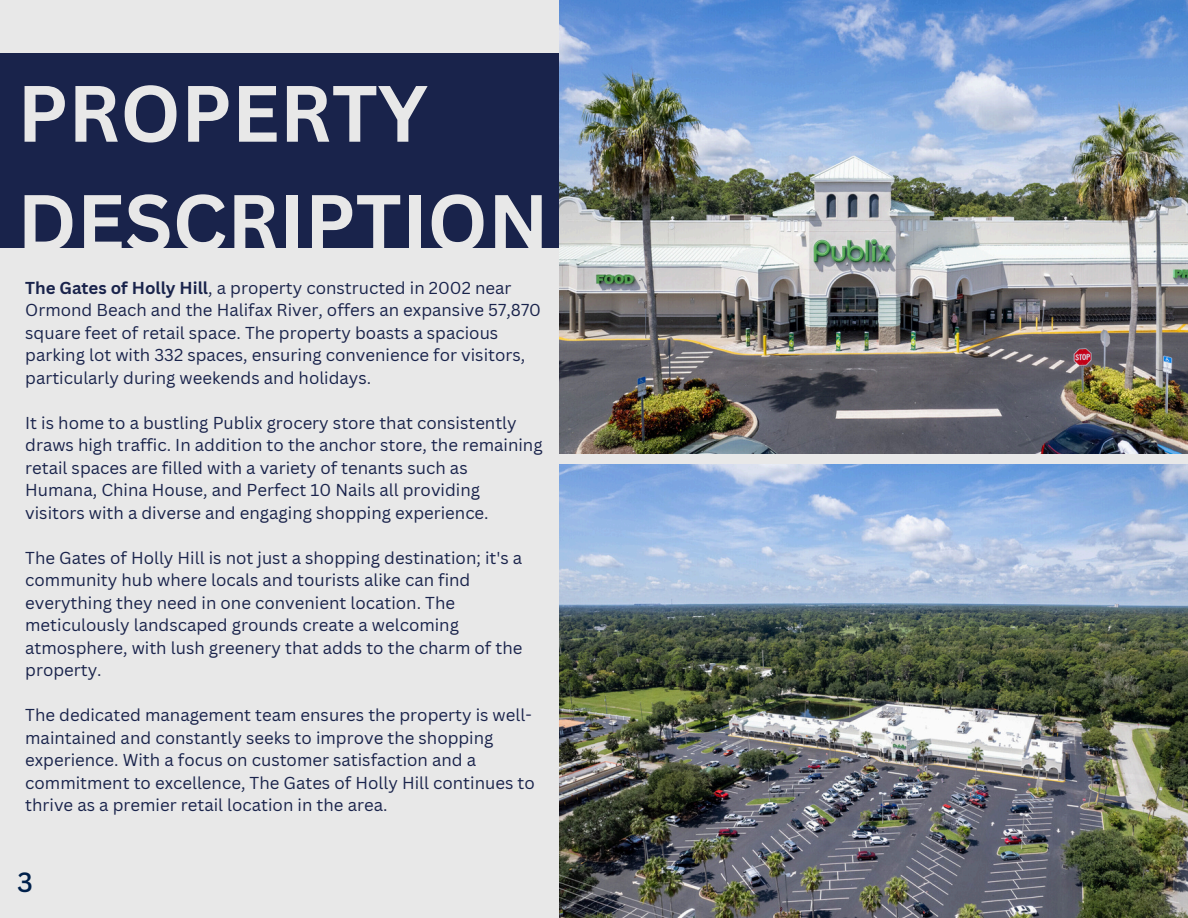
<style>
.page{position:relative;width:1188px;height:918px;background:#e8e8e8}
.page>*{position:absolute;margin:0;border:0;box-sizing:border-box;transform-origin:0 0}
.t1{font:700 78px/109.2px "Canva Sans";color:#e8e8e8}
.t2{font:500 27px "Canva Sans";color:#00204b}
.t3{font:16.8px/22.5px "Canva Sans";color:#19234b}
.s1{font-weight:700}
</style>
<div class="page">
<div style="left:0;top:53px;width:568px;height:194px;background:#19234b"></div>
<img style="left:560px;top:0;width:628px;height:453px">
<img style="left:560px;top:465px;width:628px;height:453px">
<h1 class="t1" style="left:17px;top:57px;width:533px">PROPERTY<br>DESCRIPTION</h1>
<p class="t3" style="left:25px;top:276px;width:517px"><span class="s1">The Gates of Holly Hill</span>, a property constructed in 2002 near Ormond Beach and the Halifax River, offers an expansive 57,870 square feet of retail space. The property boasts a spacious parking lot with 332 spaces, ensuring convenience for visitors, particularly during weekends and holidays.</p>
<p class="t3" style="left:25px;top:411px;width:519px">It is home to a bustling Publix grocery store that consistently draws high traffic. In addition to the anchor store, the remaining retail spaces are filled with a variety of tenants such as Humana, China House, and Perfect 10 Nails all providing visitors with a diverse and engaging shopping experience.</p>
<p class="t3" style="left:25px;top:546px;width:499px">The Gates of Holly Hill is not just a shopping destination; it's a community hub where locals and tourists alike can find everything they need in one convenient location. The meticulously landscaped grounds create a welcoming atmosphere, with lush greenery that adds to the charm of the property.</p>
<p class="t3" style="left:25px;top:703px;width:511px">The dedicated management team ensures the property is well&shy;maintained and constantly seeks to improve the shopping experience. With a focus on customer satisfaction and a commitment to excellence, The Gates of Holly Hill continues to thrive as a premier retail location in the area.</p>
<p class="t2" style="left:17px;top:863px;width:17px">3</p>
</div>
